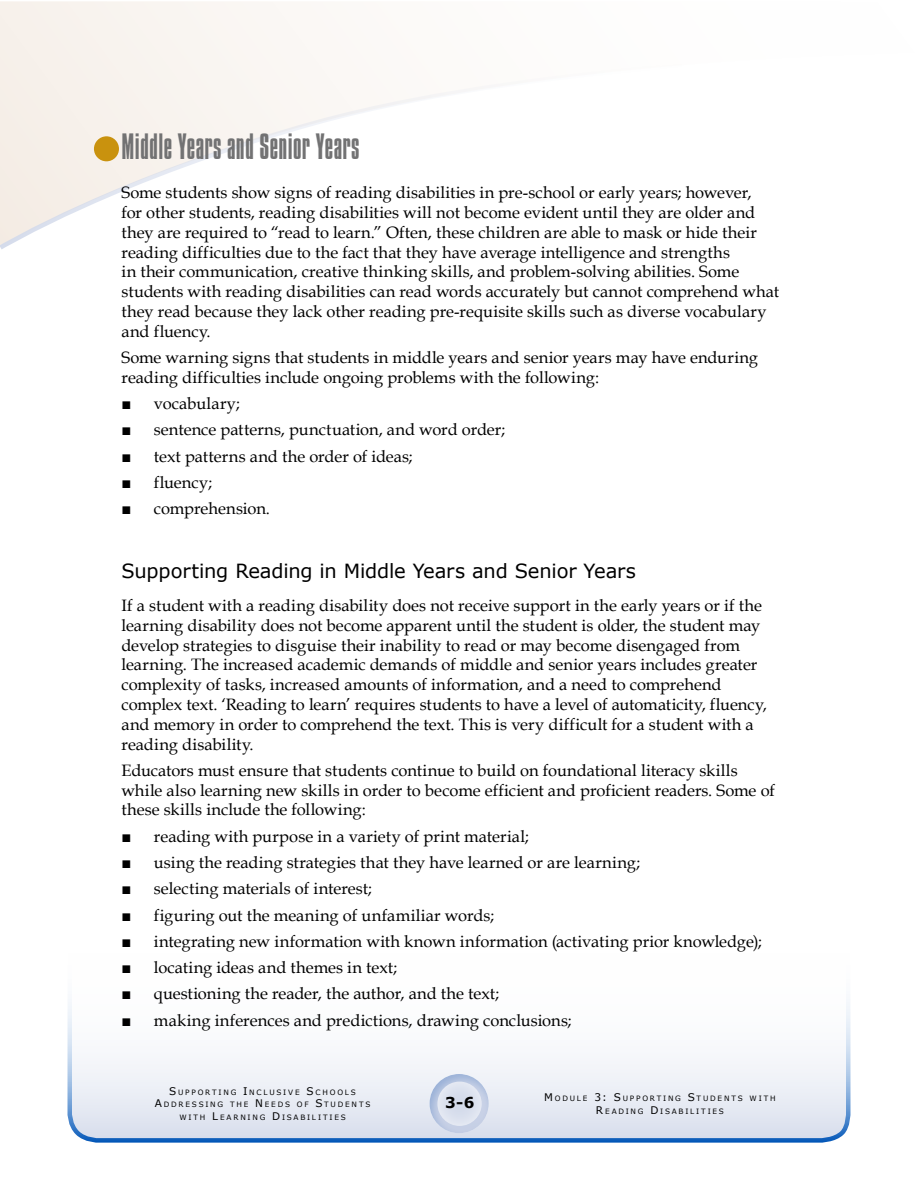
<style>
.page{position:relative;width:918px;height:1188px;background:#fff}
.page>*{position:absolute;margin:0;border:0;box-sizing:border-box;transform-origin:0 0}
.Head_B{font:300 31.5px "Compacta BT";letter-spacing:.01em;color:#727273}
.Head_C{font:19.5px "Verdana";letter-spacing:-.01em;color:#000}
.P__06{font:16.5px/19.8px "Book Antiqua";color:#000}
.t1{font:700 15px "Verdana";color:#000}
.t2{font:7.35px/12.6px "Verdana";letter-spacing:.24em;color:#000;text-align:center}
.s1{font-family:"Arial"}
.s2{font-size:10.5px}
</style>
<div class="page">
<svg style="left:67px;top:1002px;width:784px;height:141px;fill:#f3f4f9"></svg>
<div style="left:416px;top:1063px;width:86px;height:70px;background:#0055b8;opacity:.4"></div>
<div style="left:423px;top:1070px;width:72px;height:57px;background:#fff;opacity:.75"></div>
<div style="left:0;top:1px;width:307px;height:48px;background:#f9f4f0"></div>
<svg style="left:0;top:49px;width:444px;height:200px"></svg>
<div style="left:94px;top:136px;width:25px;height:25px;background:#c9920e;border-radius:50%"></div>
<h2 class="Head_B" style="left:122px;top:129px;width:239px">Middle Years and Senior Years</h2>
<p class="P__06" style="left:122px;top:182px;width:659px">Some students show signs of reading disabilities in pre-school or early years; however,<br>for other students, reading disabilities will not become evident until they are older and they are required to “read to learn.” Often, these children are able to mask or hide their reading difficulties due to the fact that they have average intelligence and strengths<br>in their communication, creative thinking skills, and problem-solving abilities. Some students with reading disabilities can read words accurately but cannot comprehend what they read because they lack other reading pre-requisite skills such as diverse vocabulary and fluency.</p>
<p class="P__06" style="left:122px;top:347px;width:638px">Some warning signs that students in middle years and senior years may have enduring reading difficulties include ongoing problems with the following:</p>
<p class="P__06" style="left:122px;top:393px;width:120px"><span class="s1">■</span> vocabulary;</p>
<p class="P__06" style="left:122px;top:420px;width:385px"><span class="s1">■</span> sentence patterns, punctuation, and word order;</p>
<p class="P__06" style="left:122px;top:446px;width:293px"><span class="s1">■</span> text patterns and the order of ideas;</p>
<p class="P__06" style="left:122px;top:472px;width:92px"><span class="s1">■</span> fluency;</p>
<p class="P__06" style="left:122px;top:498px;width:150px"><span class="s1">■</span> comprehension.</p>
<h3 class="Head_C" style="left:122px;top:559px;width:516px">Supporting Reading in Middle Years and Senior Years</h3>
<p class="P__06" style="left:122px;top:595px;width:647px">If a student with a reading disability does not receive support in the early years or if the learning disability does not become apparent until the student is older, the student may develop strategies to disguise their inability to read or may become disengaged from learning. The increased academic demands of middle and senior years includes greater complexity of tasks, increased amounts of information, and a need to comprehend complex text. ‘Reading to learn’ requires students to have a level of automaticity, fluency, and memory in order to comprehend the text. This is very difficult for a student with a reading disability.</p>
<p class="P__06" style="left:122px;top:760px;width:655px">Educators must ensure that students continue to build on foundational literacy skills while also learning new skills in order to become efficient and proficient readers. Some of these skills include the following:</p>
<p class="P__06" style="left:122px;top:826px;width:409px"><span class="s1">■</span> reading with purpose in a variety of print material;</p>
<p class="P__06" style="left:122px;top:852px;width:520px"><span class="s1">■</span> using the reading strategies that they have learned or are learning;</p>
<p class="P__06" style="left:122px;top:878px;width:252px"><span class="s1">■</span> selecting materials of interest;</p>
<p class="P__06" style="left:122px;top:905px;width:374px"><span class="s1">■</span> figuring out the meaning of unfamiliar words;</p>
<p class="P__06" style="left:122px;top:931px;width:642px"><span class="s1">■</span> integrating new information with known information (activating prior knowledge);</p>
<p class="P__06" style="left:122px;top:957px;width:277px"><span class="s1">■</span> locating ideas and themes in text;</p>
<p class="P__06" style="left:122px;top:983px;width:379px"><span class="s1">■</span> questioning the reader, the author, and the text;</p>
<p class="P__06" style="left:122px;top:1010px;width:452px"><span class="s1">■</span> making inferences and predictions, drawing conclusions;</p>
<p class="t2" style="left:155px;top:1085px;width:217px"><span class="s2">S</span> UPPORTING <span class="s2">I</span> NCLUSIVE <span class="s2">S</span> CHOOLS<br><span class="s2">A</span>DDRESSING THE <span class="s2">N</span> EEDS OF <span class="s2">S</span>TUDENTS<br>WITH <span class="s2">L</span> EARNING <span class="s2">D</span> ISABILITIES</p>
<p class="t2" style="left:544px;top:1092px;width:233px"><span class="s2">M</span>ODULE <span class="s2">3: S</span> UPPORTING <span class="s2">S</span>TUDENTS WITH<br><span class="s2">R</span> EADING <span class="s2">D</span> ISABILITIES</p>
<p class="t1" style="left:445px;top:1093px;width:31px">3-6</p>
</div>
